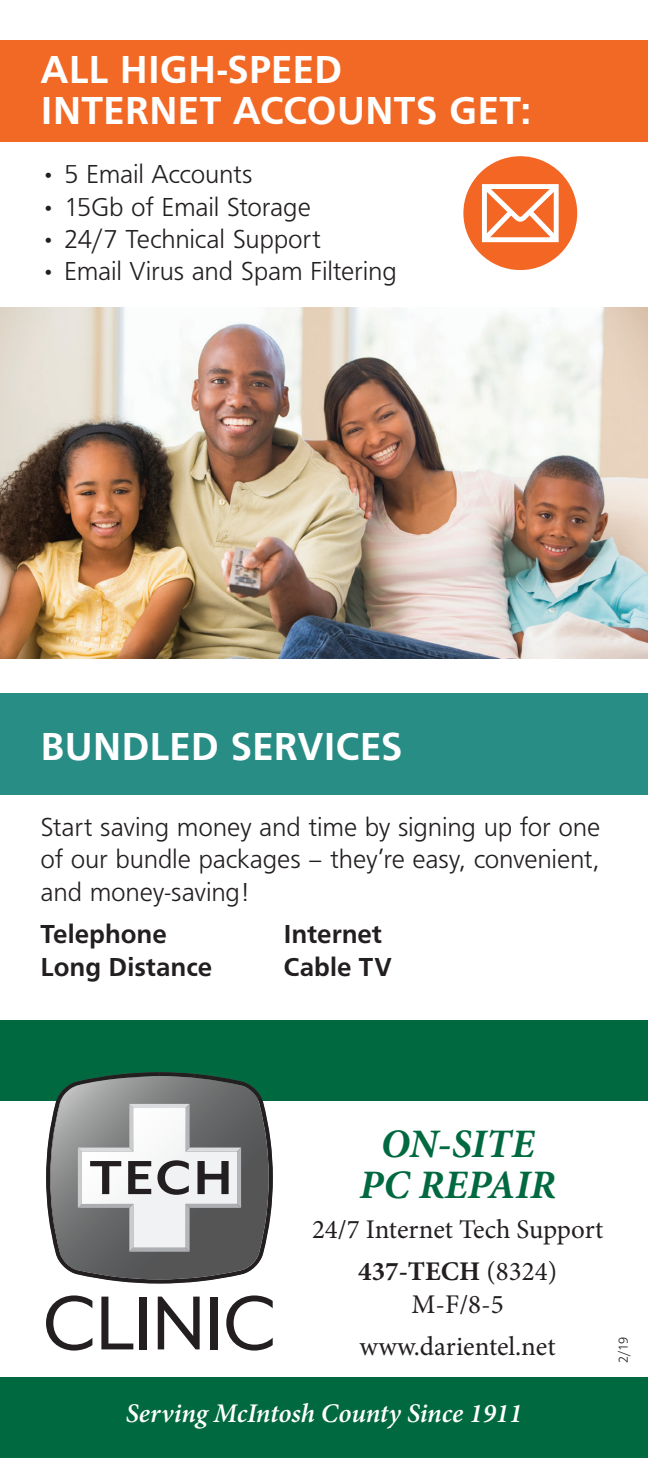
<style>
.page{position:relative;width:648px;height:1458px;background:#fff}
.page>*{position:absolute;margin:0;border:0;box-sizing:border-box;transform-origin:0 0}
.t1{font:40.5px/40.5px "Frugal Sans Bold DTC";letter-spacing:-.005em;color:#fff}
.t2{font:italic 700 40.5px/40.5px "Minion Pro";color:#00693f;text-align:center}
.t3{font:27px/32.4px "Frugal Sans Light DTC";letter-spacing:-.01em;color:#231f20;text-align:justify}
.t4{font:27px/42.5px "Minion Pro";letter-spacing:-.005em;color:#231f20;text-align:center}
.t5{font:27px "Frugal Sans Bold DTC";color:#231f20}
.t6{font:italic 600 27px "Minion Pro";letter-spacing:-.005em;color:#fff}
.t7{font:13.5px "Frugal Sans Light DTC";color:#231f20}
.s1{font-weight:700}
</style>
<div class="page">
<div style="left:0;top:40px;width:648px;height:102px;background:#f26825"></div>
<div style="left:0;top:693px;width:648px;height:101px;background:#288d85"></div>
<div style="left:463px;top:156px;width:114px;height:114px;background:#f36623;border-radius:50%"></div>
<svg style="left:482px;top:184px;width:77px;height:58px"></svg>
<div style="left:0;top:1020px;width:648px;height:81px;background:#00693f"></div>
<svg style="left:46px;top:1072px;width:227px;height:212px"></svg>
<svg style="left:46px;top:1295px;width:46px;height:56px"></svg>
<svg style="left:101px;top:1297px;width:32px;height:52px"></svg>
<div style="left:140px;top:1297px;width:7px;height:52px;background:#231f20"></div>
<svg style="left:158px;top:1297px;width:42px;height:52px"></svg>
<div style="left:211px;top:1297px;width:7px;height:52px;background:#231f20"></div>
<svg style="left:226px;top:1295px;width:47px;height:56px"></svg>
<div style="left:0;top:1377px;width:648px;height:81px;background:#00693f"></div>
<img style="left:0;top:307px;width:648px;height:352px">
<h1 class="t1" style="left:40px;top:49px;width:492px">ALL HIGH-SPEED<br>INTERNET ACCOUNTS GET:</h1>
<p class="t3" style="left:40px;top:158px;width:214px">• 5 Email Accounts</p>
<p class="t3" style="left:40px;top:190px;width:272px">• 15Gb of Email Storage</p>
<p class="t3" style="left:40px;top:223px;width:282px">• 24/7 Technical Support</p>
<p class="t3" style="left:40px;top:255px;width:358px">• Email Virus and Spam Filtering</p>
<h1 class="t1" style="left:40px;top:725px;width:364px">BUNDLED SERVICES</h1>
<p class="t3" style="left:40px;top:811px;width:561px">Start saving money and time by signing up for one of our bundle packages – they’re easy, convenient, and money-saving!</p>
<p class="t5" style="left:40px;top:919px;width:128px">Telephone</p>
<p class="t5" style="left:284px;top:919px;width:100px">Internet</p>
<p class="t5" style="left:40px;top:951px;width:173px">Long Distance</p>
<p class="t5" style="left:284px;top:951px;width:110px">Cable TV</p>
<h1 class="t2" style="left:359px;top:1123px;width:198px">ON-SITE<br>PC REPAIR</h1>
<p class="t4" style="left:312px;top:1208px;width:293px">24/7 Internet Tech Support<br><span class="s1">437-TECH</span> (8324)</p>
<p class="t4" style="left:360px;top:1283px;width:198px">M-F/8-5 www.darientel.net</p>
<p class="t7" style="left:616px;top:1363px;width:28px;rotate:-90deg">2/19</p>
<p class="t6" style="left:126px;top:1394px;width:398px">Serving McIntosh County Since 1911</p>
</div>
